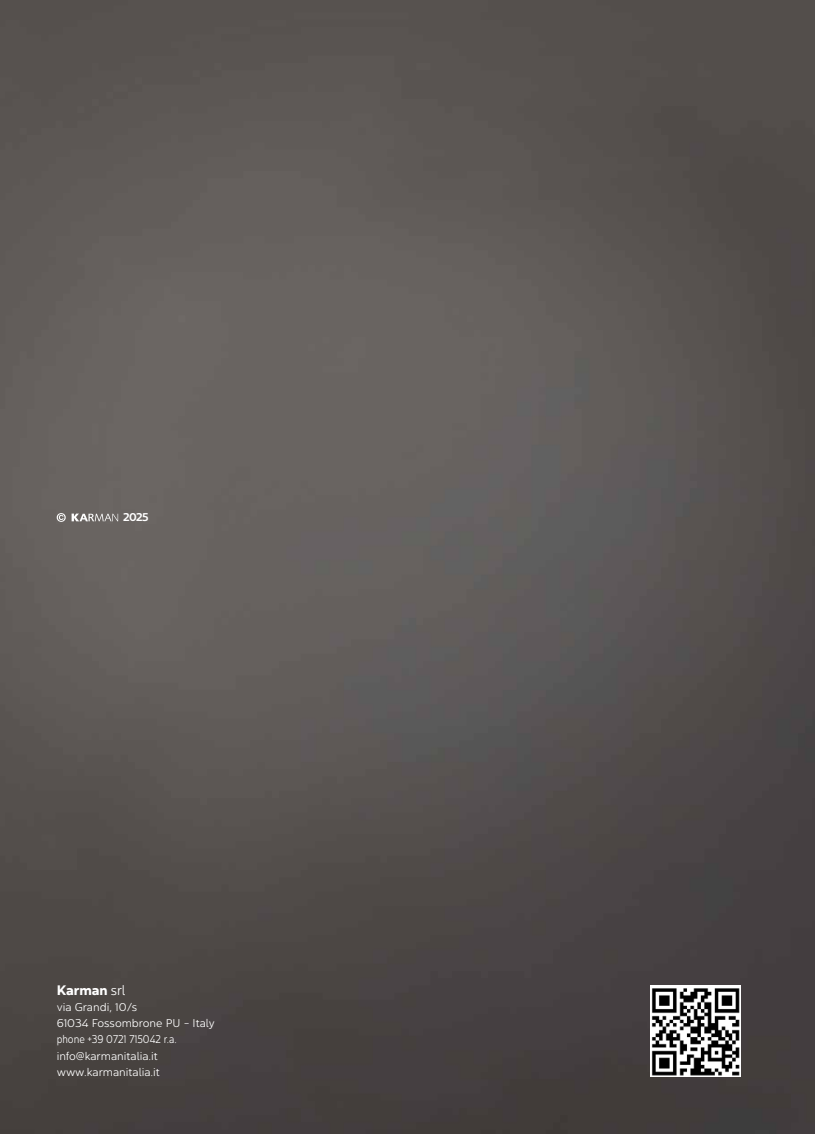
<style>
.page{position:relative;width:815px;height:1134px;background:#fff}
.page>*{position:absolute;margin:0;border:0;box-sizing:border-box;transform-origin:0 0}
.t1{font:13.75px "Yorkten Nor Bol";color:#fff}
.t2{font:11.25px/16.2px "Yorkten Nor Lig";color:#fff;scale:1.05 1}
.t3{font:11.25px "Yorkten Nor Med";color:#fff}
.s1{font-family:"Yorkten Nor Lig"}
</style>
<div class="page">
<img style="left:0;top:0;width:815px;height:1134px">
<svg style="left:57px;top:513px;width:9px;height:9px"></svg>
<svg style="left:72px;top:514px;width:46px;height:7px"></svg>
<img style="left:650px;top:986px;width:91px;height:90px">
<p class="t3" style="left:123px;top:510px;width:27px">2025</p>
<p class="t1" style="left:57px;top:980px;width:70px">Karman <span class="s1">srl</span></p>
<p class="t2" style="left:57px;top:999px;width:152px">via Grandi, 10/s<br>61034 Fossombrone PU - Italy phone +39 0721 715042 r.a. info@karmanitalia.it www.karmanitalia.it</p>
</div>
